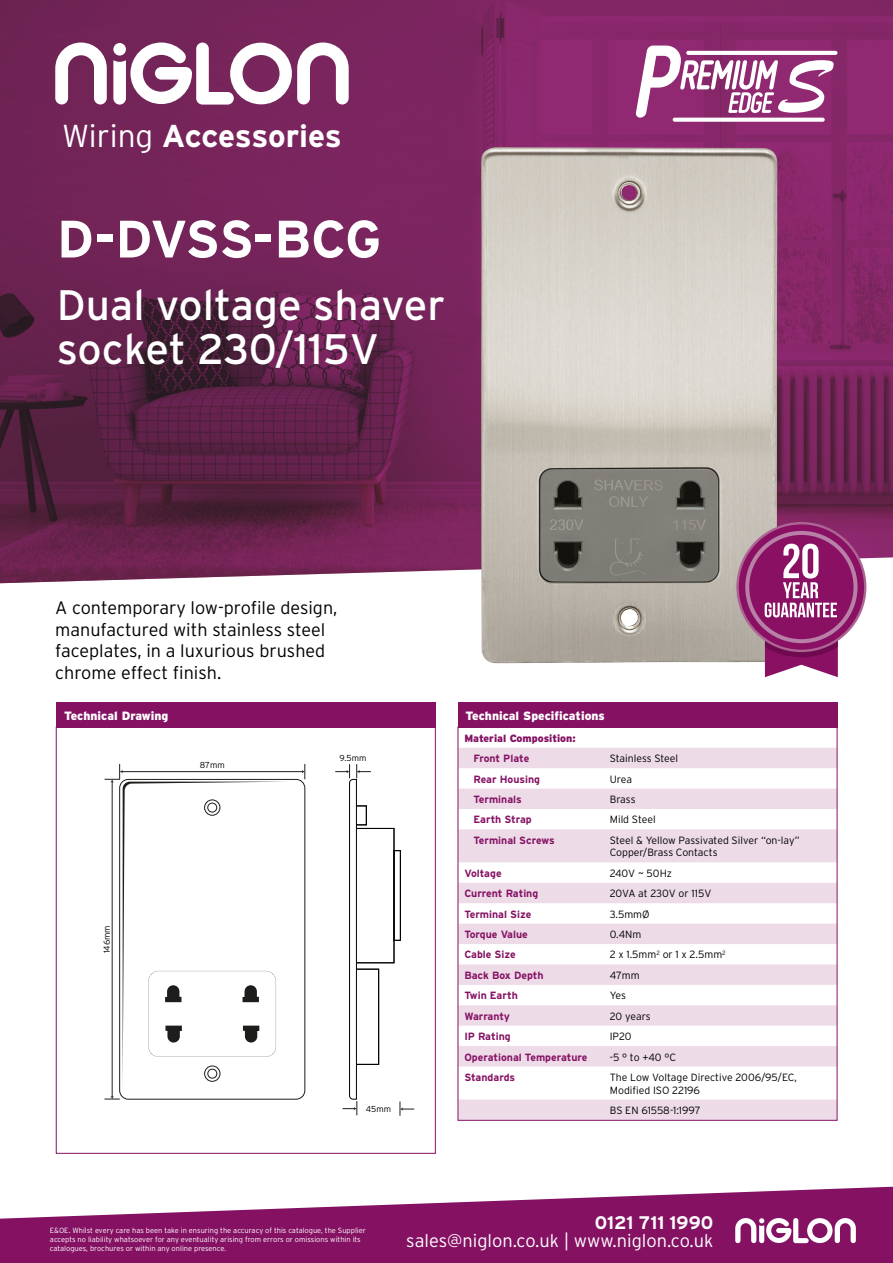
<style>
.page{position:relative;width:893px;height:1263px;background:#fff}
.page>*{position:absolute;margin:0;border:0;box-sizing:border-box;transform-origin:0 0}
.t1{font:700 52.5px "Interstate";letter-spacing:-.025em;color:#fff}
.t2{font:42.6px/45px "Interstate";color:#fff}
.t3{font:700 31.65px "Interstate";letter-spacing:-.01em;color:#fff}
.t4{font:300 18.15px "Interstate";color:#fff}
.t5{font:700 18.15px "Interstate";color:#fff}
.t6{font:300 18px/21.6px "Interstate";color:#000}
.t7{font:900 12px "Interstate";color:#fff}
.t8{font:300 10.5px/12.6px "Interstate";color:#000}
.t9{font:700 10.5px "Interstate";color:#851163}
.t10{font:900 10.5px "Interstate";color:#851163}
.t11{font:300 8.7px "Interstate";color:#000}
.t12{font:300 7.5px/9px "Interstate";color:#fff}
.s1{font-weight:300}
</style>
<div class="page">
<img style="left:0;top:0;width:893px;height:589px">
<svg style="left:0;top:1187px;width:893px;height:76px;fill:#851163"></svg>
<svg style="left:735px;top:1218px;width:121px;height:25px"></svg>
<svg style="left:55px;top:43px;width:52px;height:61px"></svg>
<svg style="left:113px;top:43px;width:236px;height:62px"></svg>
<svg style="left:673px;top:118px;width:152px;height:4px"></svg>
<svg style="left:636px;top:46px;width:198px;height:72px"></svg>
<img style="left:481px;top:147px;width:296px;height:516px">
<svg style="left:457px;top:726px;width:381px;height:395px"></svg>
<div style="left:458px;top:702px;width:379px;height:25px;background:#851163"></div>
<div style="left:56px;top:702px;width:380px;height:25px;background:#851163"></div>
<svg style="left:55px;top:726px;width:381px;height:428px"></svg>
<svg style="left:736px;top:522px;width:130px;height:130px"></svg>
<div style="left:739px;top:524px;width:125px;height:126px;background:#8a1064;border-radius:50%"></div>
<svg style="left:745px;top:531px;width:112px;height:146px"></svg>
<h3 class="t3" style="left:62px;top:118px;width:281px"><span class="s1">Wiring</span> Accessories</h3>
<h1 class="t1" style="left:57px;top:210px;width:326px">D-DVSS-BCG</h1>
<h2 class="t2" style="left:57px;top:282px;width:390px">Dual voltage shaver socket 230/115V</h2>
<h3 class="t6" style="left:55px;top:597px;width:284px">A contemporary low-profile design, manufactured with stainless steel faceplates, in a luxurious brushed chrome effect finish.</h3>
<p class="t7" style="left:64px;top:709px;width:106px">Technical Drawing</p>
<p class="t7" style="left:465px;top:709px;width:141px">Technical Specifications</p>
<p class="t11" style="left:101px;top:953px;width:30px;rotate:-90deg">146mm</p>
<p class="t11" style="left:200px;top:760px;width:26px">87mm</p>
<p class="t11" style="left:340px;top:752px;width:28px">9.5mm</p>
<p class="t11" style="left:366px;top:1104px;width:27px">45mm</p>
<p class="t10" style="left:464px;top:732px;width:113px">Material Composition:</p>
<p class="t9" style="left:473px;top:753px;width:57px">Front Plate</p>
<p class="t8" style="left:610px;top:752px;width:70px">Stainless Steel</p>
<p class="t9" style="left:473px;top:773px;width:68px">Rear Housing</p>
<p class="t8" style="left:610px;top:772px;width:24px">Urea</p>
<p class="t9" style="left:473px;top:793px;width:50px">Terminals</p>
<p class="t8" style="left:610px;top:793px;width:27px">Brass</p>
<p class="t9" style="left:473px;top:814px;width:60px">Earth Strap</p>
<p class="t8" style="left:610px;top:813px;width:47px">Mild Steel</p>
<p class="t9" style="left:473px;top:834px;width:83px">Terminal Screws</p>
<p class="t8" style="left:610px;top:834px;width:191px">Steel &amp; Yellow Passivated Silver “on-lay”<br>Copper/Brass Contacts</p>
<p class="t9" style="left:464px;top:867px;width:39px">Voltage</p>
<p class="t8" style="left:610px;top:867px;width:64px">240V ~ 50Hz</p>
<p class="t9" style="left:464px;top:888px;width:75px">Current Rating</p>
<p class="t8" style="left:610px;top:887px;width:103px">20VA at 230V or 115V</p>
<p class="t9" style="left:464px;top:908px;width:68px">Terminal Size</p>
<p class="t8" style="left:610px;top:907px;width:41px">3.5mmØ</p>
<p class="t9" style="left:464px;top:928px;width:65px">Torque Value</p>
<p class="t8" style="left:610px;top:928px;width:33px">0.4Nm</p>
<p class="t9" style="left:464px;top:949px;width:53px">Cable Size</p>
<p class="t8" style="left:610px;top:948px;width:118px">2 x 1.5mm<sup>2</sup> or 1 x 2.5mm<sup>2</sup></p>
<p class="t9" style="left:464px;top:969px;width:81px">Back Box Depth</p>
<p class="t8" style="left:610px;top:969px;width:31px">47mm</p>
<p class="t9" style="left:464px;top:990px;width:55px">Twin Earth</p>
<p class="t8" style="left:610px;top:989px;width:18px">Yes</p>
<p class="t9" style="left:464px;top:1010px;width:47px">Warranty</p>
<p class="t8" style="left:610px;top:1009px;width:42px">20 years</p>
<p class="t9" style="left:464px;top:1030px;width:48px">IP Rating</p>
<p class="t8" style="left:610px;top:1030px;width:23px">IP20</p>
<p class="t9" style="left:464px;top:1051px;width:125px">Operational Temperature</p>
<p class="t8" style="left:610px;top:1050px;width:68px">-5 ° to +40 °C</p>
<p class="t9" style="left:464px;top:1071px;width:52px">Standards</p>
<p class="t8" style="left:610px;top:1071px;width:189px">The Low Voltage Directive 2006/95/EC,<br>Modified ISO 22196</p>
<p class="t8" style="left:610px;top:1104px;width:93px">BS EN 61558-1:1997</p>
<p class="t12" style="left:50px;top:1225px;width:317px">E&amp;OE. Whilst every care has been take in ensuring the accuracy of this catalogue, the Supplier accepts no liability whatsoever for any eventuality arising from errors or omissions within its catalogues, brochures or within any online presence.</p>
<h3 class="t5" style="left:595px;top:1213px;width:120px">0121 711 1990</h3>
<h3 class="t4" style="left:406px;top:1230px;width:308px">sales@niglon.co.uk | www.niglon.co.uk</h3>
</div>
